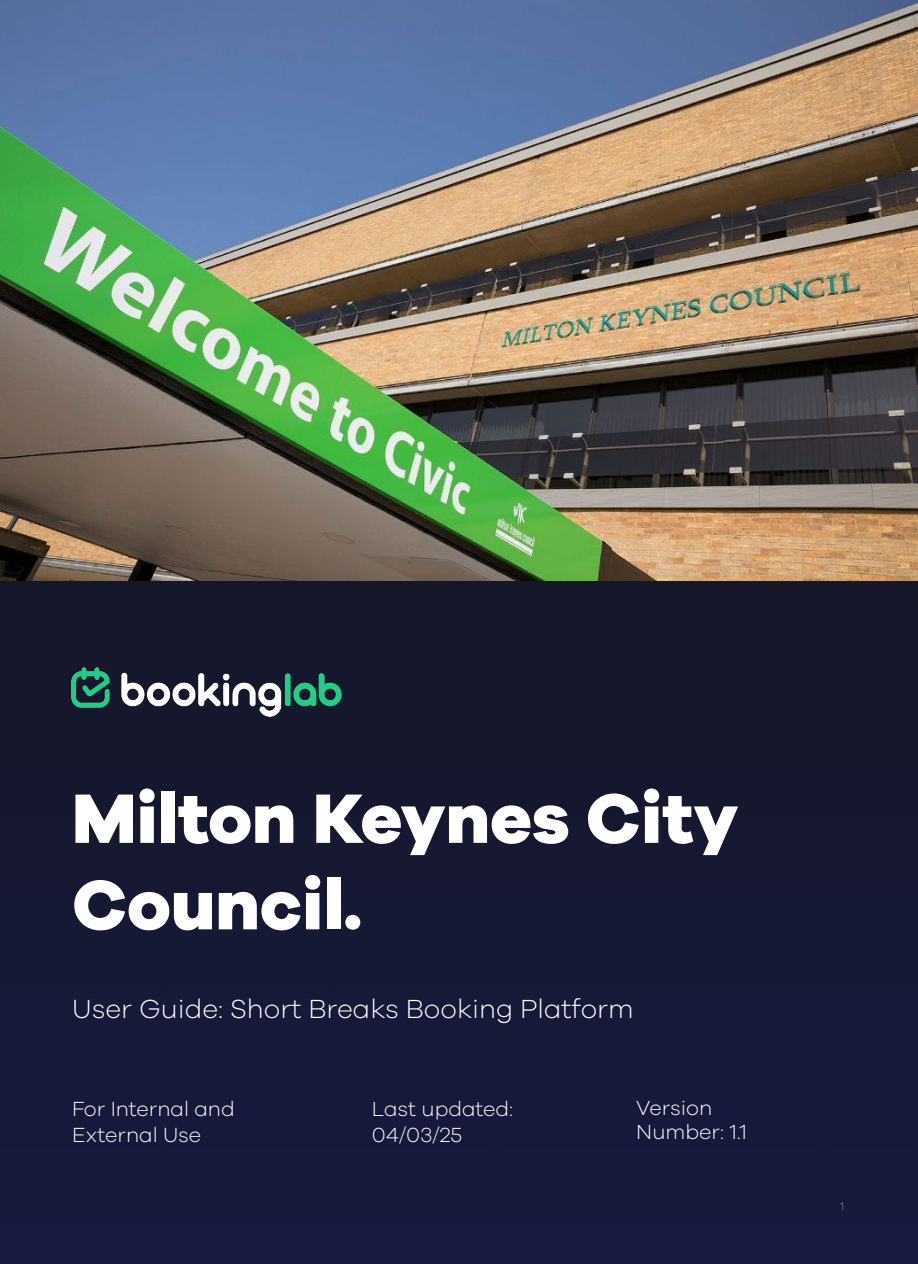
<style>
.page{position:relative;width:918px;height:1264px;background:#fff}
.page>*{position:absolute;margin:0;border:0;box-sizing:border-box;transform-origin:0 0}
.t1{font:800 72px/86.4px "Galano Grotesque";color:#fff}
.t2{font:300 27px "Galano Grotesque";color:#fff}
.t3{font:300 21px/25.2px "Galano Grotesque";letter-spacing:-.005em;color:#fff}
.t4{font:300 11.55px "Galano Grotesque";color:#8a8c93}
</style>
<div class="page">
<img style="left:0;top:580px;width:918px;height:683px">
<img style="left:64px;top:665px;width:282px;height:51px">
<img style="left:0;top:0;width:918px;height:580px">
<h1 class="t1" style="left:72px;top:772px;width:668px">Milton Keynes City<br>Council.</h1>
<p class="t2" style="left:72px;top:992px;width:563px">User Guide: Short Breaks Booking Platform</p>
<p class="t3" style="left:72px;top:1095px;width:164px">For Internal and<br>External Use</p>
<p class="t3" style="left:372px;top:1095px;width:143px">Last updated:<br>04/03/25</p>
<p class="t3" style="left:636px;top:1094px;width:112px;line-height:24.2px">Version<br>Number: 1.1</p>
<p class="t4" style="left:840px;top:1198px;width:6px">1</p>
</div>
